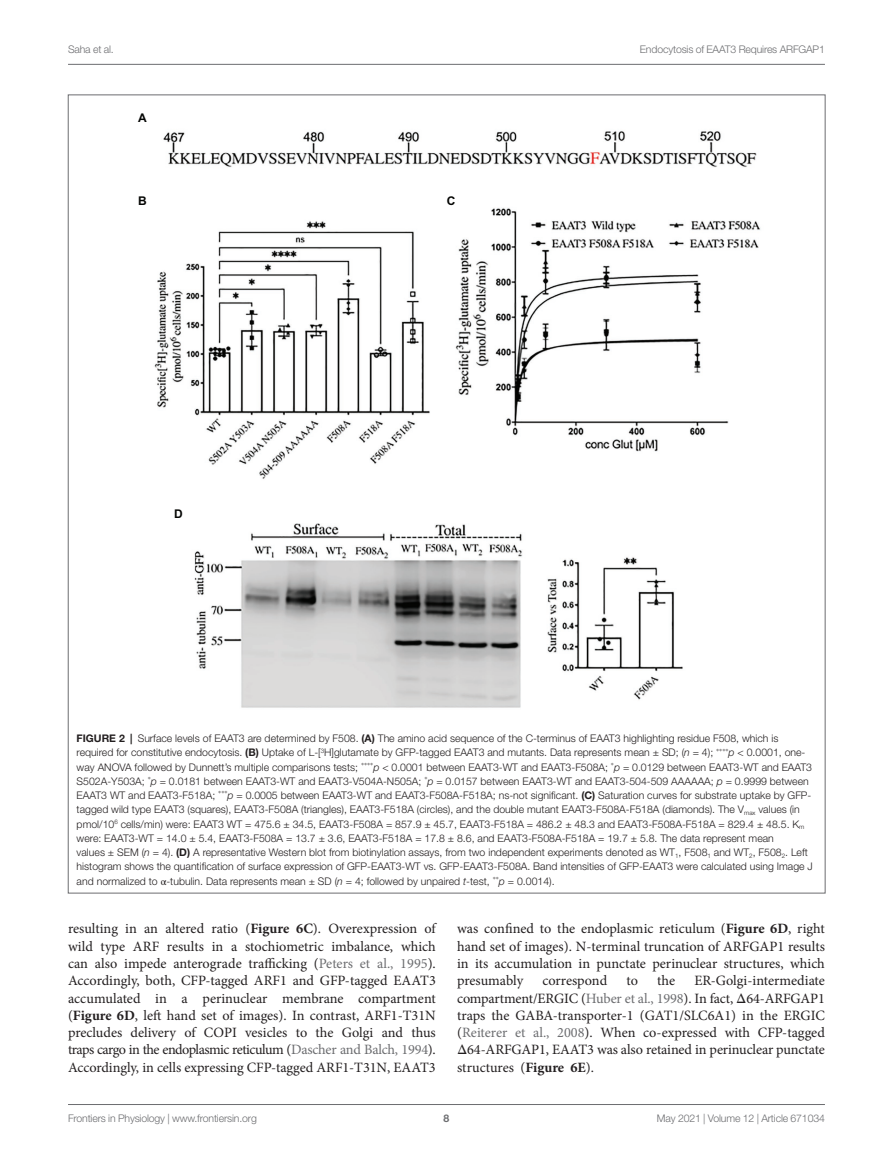
<style>
.page{position:relative;width:893px;height:1170px;background:#fff}
.page>*{position:absolute;margin:0;border:0;box-sizing:border-box;transform-origin:0 0}
.TEXT_FLUSH{font:14.25px/17.2px "Minion Pro";letter-spacing:-.005em;color:#231f20;text-align:justify}
.t1{font:700 12px "Arial";color:#040503}
.FIG_LEG{font:300 10.5px/14.2px "Helvetica Neue LT Std";color:#231f20}
.t2{font:300 10.5px "Helvetica Neue LT Std";letter-spacing:-.015em;color:#6c6d70}
.t3{font:700 10.5px "Helvetica Neue LT Std";color:#6c6d70}
.s1{font-weight:700}
.s2{font-style:italic}
.s3{font-family:"STIX General";font-weight:400}
.s4{color:#6c6d70}
.s5{font-family:"STIX General"}
</style>
<div class="page">
<hr style="left:68px;top:64px;width:757px;height:1px;background:#6c6d70">
<hr style="left:68px;top:1104px;width:757px;height:1px;background:#6c6d70">
<img style="left:154px;top:131px;width:607px;height:577px">
<p class="t2" style="left:68px;top:42px;width:47px">Saha et al.</p>
<p class="t2" style="left:640px;top:42px;width:187px">Endocytosis of EAAT3 Requires ARFGAP1</p>
<p class="t1" style="left:138px;top:110px;width:10px">A</p>
<p class="t1" style="left:138px;top:193px;width:10px">B</p>
<p class="t1" style="left:174px;top:505px;width:10px">D</p>
<p class="t1" style="left:447px;top:193px;width:10px">C</p>
<p class="FIG_LEG" style="left:77px;top:731px;width:738px"><span class="s1">FIGURE 2 |</span> Surface levels of EAAT3 are determined by F508. <span class="s1">(A)</span> The amino acid sequence of the C-terminus of EAAT3 highlighting residue F508, which is required for constitutive endocytosis. <span class="s1">(B)</span> Uptake of L-[<sup>3</sup>H]glutamate by GFP-tagged EAAT3 and mutants. Data represents mean ± SD; (<span class="s2">n</span> = 4); <sup>****</sup><span class="s2">p</span> &lt; 0.0001, one&shy;way ANOVA followed by Dunnett’s multiple comparisons tests; <sup>****</sup><span class="s2">p</span> &lt; 0.0001 between EAAT3-WT and EAAT3-F508A; <sup>*</sup><span class="s2">p</span> = 0.0129 between EAAT3-WT and EAAT3<br>S502A-Y503A; <sup>*</sup><span class="s2">p</span> = 0.0181 between EAAT3-WT and EAAT3-V504A-N505A; <sup>*</sup><span class="s2">p</span> = 0.0157 between EAAT3-WT and EAAT3-504-509 AAAAAA; <span class="s2">p</span> = 0.9999 between EAAT3 WT and EAAT3-F518A; <sup>***</sup><span class="s2">p</span> = 0.0005 between EAAT3-WT and EAAT3-F508A-F518A; ns-not significant. <span class="s1">(C)</span> Saturation curves for substrate uptake by GFP&shy;tagged wild type EAAT3 (squares), EAAT3-F508A (triangles), EAAT3-F518A (circles), and the double mutant EAAT3-F508A-F518A (diamonds). The V<sub>max</sub> values (in pmol/10<sup>6</sup> cells/min) were: EAAT3 WT = 475.6 ± 34.5, EAAT3-F508A = 857.9 ± 45.7, EAAT3-F518A = 486.2 ± 48.3 and EAAT3-F508A-F518A = 829.4 ± 48.5. K<sub>m </sub>were: EAAT3-WT = 14.0 ± 5.4, EAAT3-F508A = 13.7 ± 3.6, EAAT3-F518A = 17.8 ± 8.6, and EAAT3-F508A-F518A = 19.7 ± 5.8. The data represent mean<br>values ± SEM (<span class="s2">n</span> = 4). <span class="s1">(D)</span> A representative Western blot from biotinylation assays, from two independent experiments denoted as WT<sub>1</sub>, F508<sub>1</sub> and WT<sub>2</sub>, F508<sub>2</sub>. Left histogram shows the quantification of surface expression of GFP-EAAT3-WT vs. GFP-EAAT3-F508A. Band intensities of GFP-EAAT3 were calculated using Image J and normalized to <span class="s3">α</span>-tubulin. Data represents mean ± SD (<span class="s2">n</span> = 4; followed by unpaired <span class="s2">t</span>-test, <sup>**</sup><span class="s2">p</span> = 0.0014).</p>
<p class="TEXT_FLUSH" style="left:68px;top:920px;width:369px">resulting in an altered ratio (<span class="s1">Figure 6C</span>). Overexpression of wild type ARF results in a stochiometric imbalance, which can also impede anterograde trafficking (<span class="s4">Peters et al., 1995</span>).<br>Accordingly, both, CFP-tagged ARF1 and GFP-tagged EAAT3 accumulated in a perinuclear membrane compartment (<span class="s1">Figure 6D</span>, left hand set of images). In contrast, ARF1-T31N precludes delivery of COPI vesicles to the Golgi and thus traps cargo in the endoplasmic reticulum (<span class="s4">Dascher and Balch, 1994</span>).<br>Accordingly, in cells expressing CFP-tagged ARF1-T31N, EAAT3</p>
<p class="TEXT_FLUSH" style="left:457px;top:920px;width:369px">was confined to the endoplasmic reticulum (<span class="s1">Figure 6D</span>, right hand set of images). N-terminal truncation of ARFGAP1 results in its accumulation in punctate perinuclear structures, which presumably</p>
<p class="TEXT_FLUSH" style="left:457px;top:972px;width:369px;text-indent:237px">ER-Golgi-intermediate compartment/ERGIC (<span class="s4">Huber et al., 1998</span>). In fact, <span class="s5">Δ</span>64-ARFGAP1 traps the GABA-transporter-1 (GAT1/SLC6A1) in the ERGIC (<span class="s4">Reiterer et al., 2008</span>). When co-expressed with CFP-tagged <span class="s5">Δ</span>64-ARFGAP1, EAAT3 was also retained in perinuclear punctate structures (<span class="s1">Figure 6E</span>).</p>
<p class="TEXT_FLUSH" style="left:542px;top:972px;width:66px">correspond</p>
<p class="TEXT_FLUSH" style="left:626px;top:972px;width:13px">to</p>
<p class="TEXT_FLUSH" style="left:657px;top:972px;width:20px">the</p>
<p class="t2" style="left:68px;top:1111px;width:190px">Frontiers in Physiology | www.frontiersin.org</p>
<p class="t3" style="left:444px;top:1111px;width:7px">8</p>
<p class="t2" style="left:657px;top:1111px;width:169px">May 2021 | Volume 12 | Article 671034</p>
</div>
